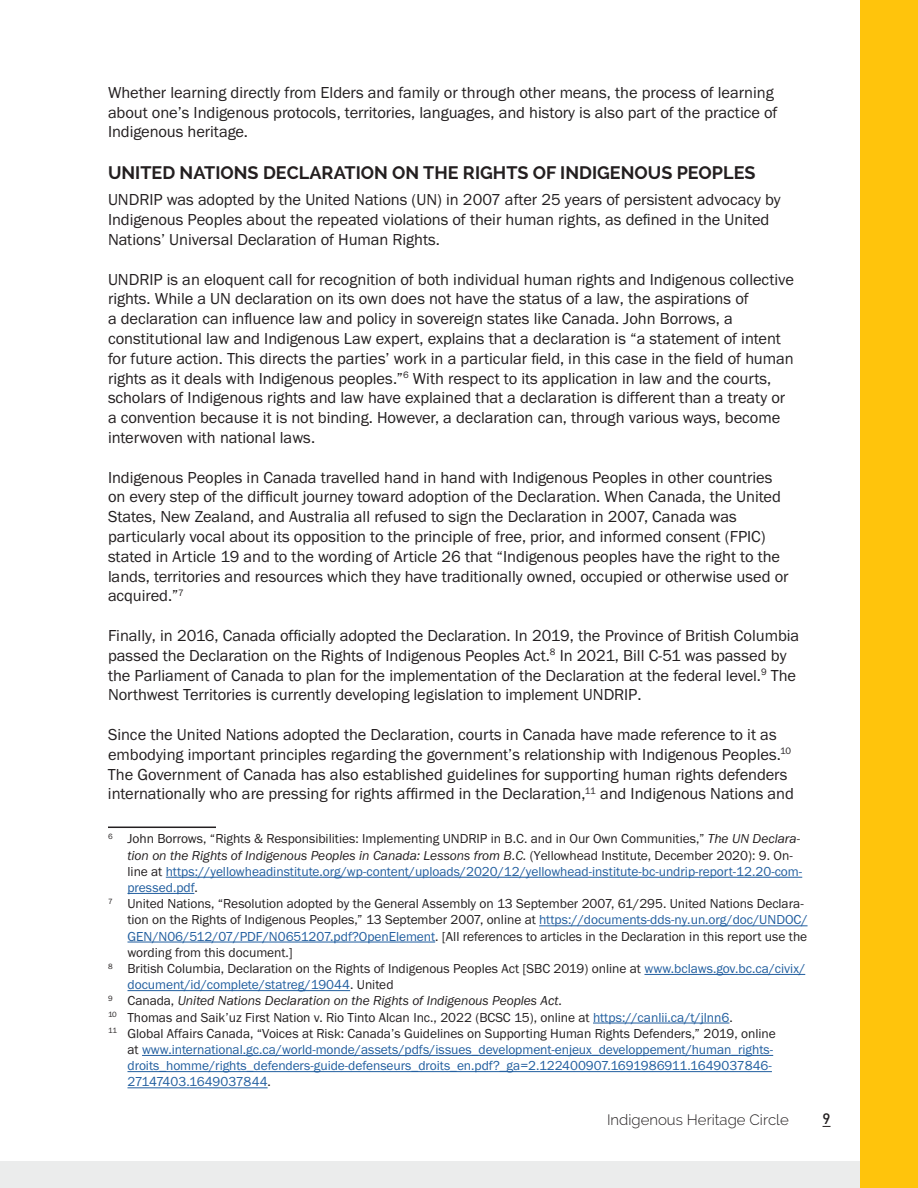
<style>
.page{position:relative;width:918px;height:1188px;background:#fff}
.page>*{position:absolute;margin:0;border:0;box-sizing:border-box;transform-origin:0 0}
.subheading{font:700 18px "Raleway";color:#231f20}
.main_body{font:16.5px/19.8px "Franklin Gothic FS";letter-spacing:-.005em;color:#231f20}
.t1{font:300 15px "Raleway";color:#231f20}
.t2{font:500 15px "DIN Pro";color:#231f20}
.footnote{font:13.5px/16.2px "Franklin Gothic FS";color:#231f20}
.footnote-2{font:13.5px/16.2px "Franklin Gothic FS";letter-spacing:-.005em;color:#215e9f}
.footnote-3{font:italic 13.5px "Franklin Gothic FS";letter-spacing:-.005em;color:#231f20}
.s1{font-style:italic}
.s2{color:#215e9f}
.s3{font-style:normal}
.s4{color:#231f20}
</style>
<div class="page">
<div style="left:0;top:1161px;width:918px;height:27px;background:#ebecec"></div>
<div style="left:861px;top:0;width:57px;height:1188px;background:#ffc40c"></div>
<hr style="left:108px;top:827px;width:108px;height:1px;background:#231f20">
<hr style="left:166px;top:877px;width:636px;height:1px;background:#215e9f">
<hr style="left:128px;top:893px;width:66px;height:1px;background:#215e9f">
<hr style="left:539px;top:925px;width:269px;height:1px;background:#215e9f">
<hr style="left:128px;top:942px;width:307px;height:1px;background:#215e9f">
<hr style="left:644px;top:974px;width:161px;height:1px;background:#215e9f">
<hr style="left:128px;top:990px;width:222px;height:1px;background:#215e9f">
<hr style="left:593px;top:1023px;width:137px;height:1px;background:#215e9f">
<hr style="left:142px;top:1055px;width:631px;height:1px;background:#215e9f">
<hr style="left:128px;top:1071px;width:644px;height:1px;background:#215e9f">
<hr style="left:128px;top:1087px;width:140px;height:1px;background:#215e9f">
<p class="main_body" style="left:108px;top:83px;width:671px">Whether learning directly from Elders and family or through other means, the process of learning about one’s Indigenous protocols, territories, languages, and history is also part of the practice of<br>Indigenous heritage.</p>
<p class="subheading" style="left:108px;top:162px;width:649px">UNITED NATIONS DECLARATION ON THE RIGHTS OF INDIGENOUS PEOPLES</p>
<p class="main_body" style="left:108px;top:190px;width:674px">UNDRIP was adopted by the United Nations (UN) in 2007 after 25 years of persistent advocacy by<br>Indigenous Peoples about the repeated violations of their human rights, as defined in the United<br>Nations’ Universal Declaration of Human Rights.</p>
<p class="main_body" style="left:108px;top:269px;width:687px">UNDRIP is an eloquent call for recognition of both individual human rights and Indigenous collective rights. While a UN declaration on its own does not have the status of a law, the aspirations of<br>a declaration can influence law and policy in sovereign states like Canada. John Borrows, a constitutional law and Indigenous Law expert, explains that a declaration is “a statement of intent for future action. This directs the parties’ work in a particular field, in this case in the field of human rights as it deals with Indigenous peoples.”<sup>6</sup> With respect to its application in law and the courts, scholars of Indigenous rights and law have explained that a declaration is different than a treaty or a convention because it is not binding. However, a declaration can, through various ways, become interwoven with national laws.</p>
<p class="main_body" style="left:108px;top:467px;width:682px">Indigenous Peoples in Canada travelled hand in hand with Indigenous Peoples in other countries on every step of the difficult journey toward adoption of the Declaration. When Canada, the United States, New Zealand, and Australia all refused to sign the Declaration in 2007, Canada was particularly vocal about its opposition to the principle of free, prior, and informed consent (FPIC) stated in Article 19 and to the wording of Article 26 that “Indigenous peoples have the right to the lands, territories and resources which they have traditionally owned, occupied or otherwise used or acquired.”<sup>7</sup></p>
<p class="main_body" style="left:108px;top:626px;width:693px">Finally, in 2016, Canada officially adopted the Declaration. In 2019, the Province of British Columbia passed the Declaration on the Rights of Indigenous Peoples Act.<sup>8</sup> In 2021, Bill C-51 was passed by the Parliament of Canada to plan for the implementation of the Declaration at the federal level.<sup>9</sup> The Northwest Territories is currently developing legislation to implement UNDRIP.</p>
<p class="main_body" style="left:108px;top:725px;width:687px">Since the United Nations adopted the Declaration, courts in Canada have made reference to it as embodying important principles regarding the government’s relationship with Indigenous Peoples.<sup>10<br></sup>The Government of Canada has also established guidelines for supporting human rights defenders internationally who are pressing for rights affirmed in the Declaration,<sup>11</sup> and Indigenous Nations and</p>
<p class="footnote" style="left:127px;top:831px;width:676px;text-indent:-19px"><sup>6</sup> John Borrows, “Rights &amp; Responsibilities: Implementing UNDRIP in B.C. and in Our Own Communities,” <span class="s1">The UN Declara&shy;tion on the Rights of Indigenous Peoples in Canada: Lessons from B.C.</span> (Yellowhead Institute, December 2020): 9. On&shy;line at <span class="s2">https://yellowheadinstitute.org/wp-content/uploads/2020/12/yellowhead-institute-bc-undrip-report-12.20-com&shy;pressed.pdf</span>.</p>
<p class="footnote" style="left:127px;top:896px;width:682px;text-indent:-19px"><sup>7</sup> United Nations, “Resolution adopted by the General Assembly on 13 September 2007, 61/295. United Nations Declara&shy;tion on the Rights of Indigenous Peoples,” 13 September 2007, online at <span class="s2">https://documents-dds-ny.un.org/doc/UNDOC/ GEN/N06/512/07/PDF/N0651207.pdf?OpenElement</span>. [All references to articles in the Declaration in this report use the wording from this document.]</p>
<p class="footnote" style="left:127px;top:961px;width:679px;text-indent:-19px"><sup>8</sup> British Columbia, Declaration on the Rights of Indigenous Peoples Act [SBC 2019) online at <span class="s2">www.bclaws.gov.bc.ca/civix/ document/id/complete/statreg/19044</span>. United</p>
<p class="footnote-3" style="left:108px;top:994px;width:456px"><sup>9</sup> <span class="s3">Canada,</span> United Nations Declaration on the Rights of Indigenous Peoples Act<span class="s3">.</span></p>
<p class="footnote" style="left:108px;top:1009px;width:626px"><sup>10</sup> Thomas and Saik’uz First Nation v. Rio Tinto Alcan Inc., 2022 (BCSC 15), online at <span class="s2">https://canlii.ca/t/jlnn6</span>.</p>
<p class="footnote-2" style="left:128px;top:1025px;width:650px;text-indent:-20px"><sup>11</sup> <span class="s4">Global Affairs Canada, “Voices at Risk: Canada’s Guidelines on Supporting Human Rights Defenders,” 2019, online at</span> www.international.gc.ca/world-monde/assets/pdfs/issues_development-enjeux_developpement/human_rights&shy;droits_homme/rights_defenders-guide-defenseurs_droits_en.pdf?_ga=2.122400907.1691986911.1649037846- 27147403.1649037844<span class="s4">.</span></p>
<p class="t1" style="left:607px;top:1111px;width:183px">Indigenous Heritage Circle</p>
<p class="t2" style="left:823px;top:1109px;width:9px">9</p>
</div>
